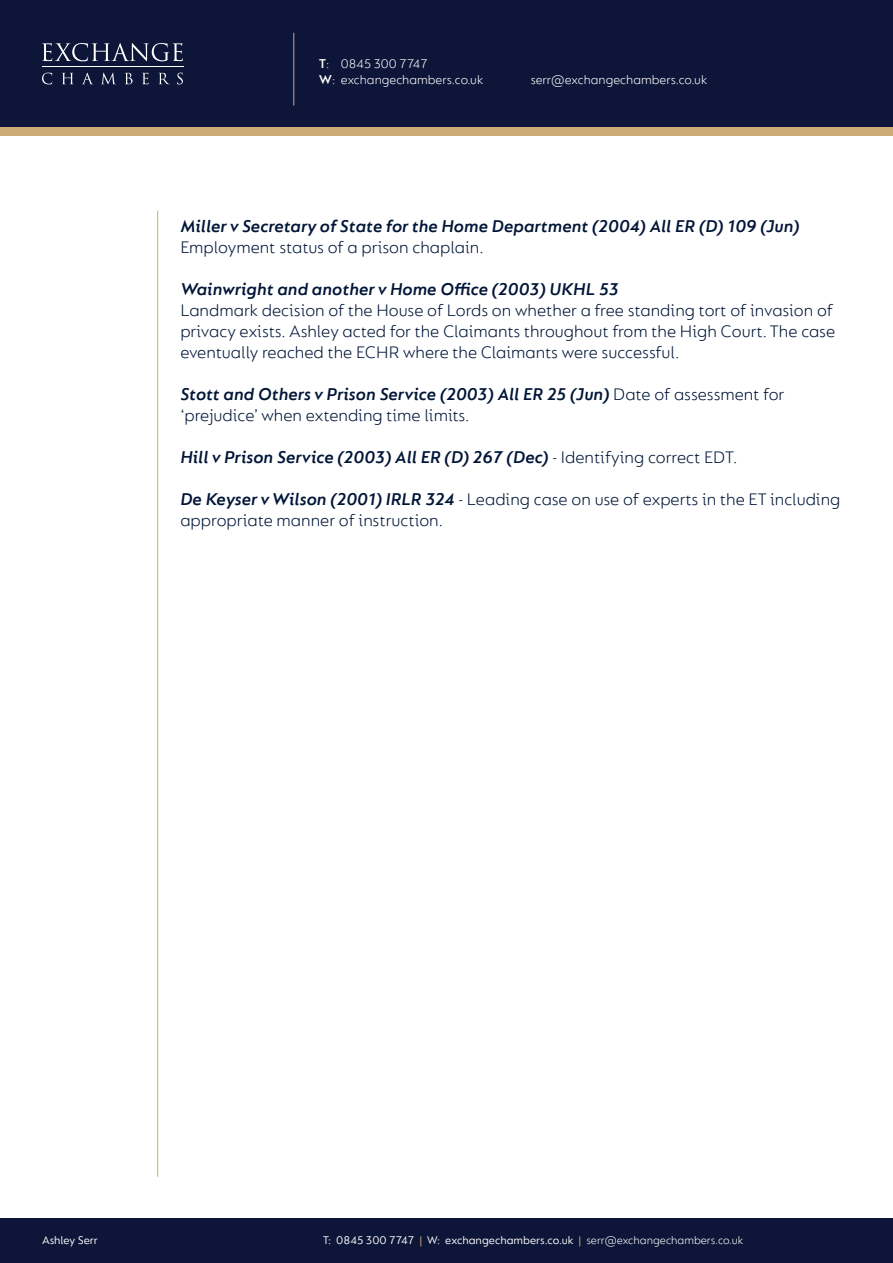
<style>
.page{position:relative;width:893px;height:1263px;background:#fff}
.page>*{position:absolute;margin:0;border:0;box-sizing:border-box;transform-origin:0 0}
.t1{font:300 18px/21px "FS Lucas";color:#001537}
.t2{font:italic 600 18px "FS Lucas";color:#001537}
.t3{font:300 13.5px/16.2px "FS Lucas";color:#fff}
.t4{font:12px "FS Lucas";color:#fff}
.s1{font-weight:600}
.s2{font-weight:600;font-style:italic}
.s3{font-weight:300;font-style:normal}
.s4{color:#cbaa76}
.s5{font-weight:300}
</style>
<div class="page">
<div style="left:0;top:64px;width:893px;height:72px;background:#cbaa76"></div>
<div style="left:0;top:0;width:893px;height:127px;background:#0d1638"></div>
<div style="left:0;top:1219px;width:893px;height:44px;background:#0d1638"></div>
<hr style="left:42px;top:67px;width:142px;height:1px;background:#fff">
<svg style="left:42px;top:43px;width:141px;height:18px"></svg>
<svg style="left:42px;top:73px;width:10px;height:11px"></svg>
<svg style="left:62px;top:73px;width:11px;height:11px"></svg>
<svg style="left:82px;top:73px;width:11px;height:11px"></svg>
<svg style="left:102px;top:73px;width:13px;height:11px"></svg>
<svg style="left:125px;top:73px;width:8px;height:11px"></svg>
<svg style="left:142px;top:73px;width:7px;height:11px"></svg>
<svg style="left:159px;top:73px;width:10px;height:11px"></svg>
<svg style="left:177px;top:73px;width:6px;height:11px"></svg>
<hr style="left:293px;top:33px;width:1px;height:73px;background:#cbaa76">
<hr style="left:157px;top:211px;width:1px;height:966px;background:#cbaa76">
<p class="t3" style="left:319px;top:55px;width:166px"><span class="s1">T</span>: 0845 300 7747<br><span class="s1">W</span>: exchangechambers.co.uk</p>
<p class="t3" style="left:531px;top:71px;width:178px">serr@exchangechambers.co.uk</p>
<p class="t2" style="left:180px;top:215px;width:621px">Miller v Secretary of State for the Home Department (2004) All ER (D) 109 (Jun)</p>
<p class="t1" style="left:180px;top:236px;width:305px">Employment status of a prison chaplain.</p>
<p class="t2" style="left:180px;top:278px;width:440px">Wainwright and another v Home Office (2003) UKHL 53</p>
<p class="t1" style="left:180px;top:299px;width:656px">Landmark decision of the House of Lords on whether a free standing tort of invasion of privacy exists. Ashley acted for the Claimants throughout from the High Court.The case eventually reached the ECHR where the Claimants were successful.</p>
<p class="t1" style="left:180px;top:383px;width:605px"><span class="s2">Stott and Others v Prison Service (2003) All ER 25 (Jun)</span> Date of assessment for ‘prejudice’ when extending time limits.</p>
<p class="t2" style="left:180px;top:446px;width:558px">Hill v Prison Service (2003) All ER (D) 267 (Dec) <span class="s3">- Identifying correct EDT.</span></p>
<p class="t1" style="left:180px;top:488px;width:662px"><span class="s2">De Keyser v Wilson (2001) IRLR 324</span> - Leading case on use of experts in the ET including appropriate manner of instruction.</p>
<p class="t4" style="left:42px;top:1233px;width:57px">Ashley Serr</p>
<p class="t4" style="left:323px;top:1233px;width:422px">T: 0845 300 7747 <span class="s4">|</span> W: exchangechambers.co.uk <span class="s4">|</span> <span class="s5">serr@exchangechambers.co.uk</span></p>
</div>
